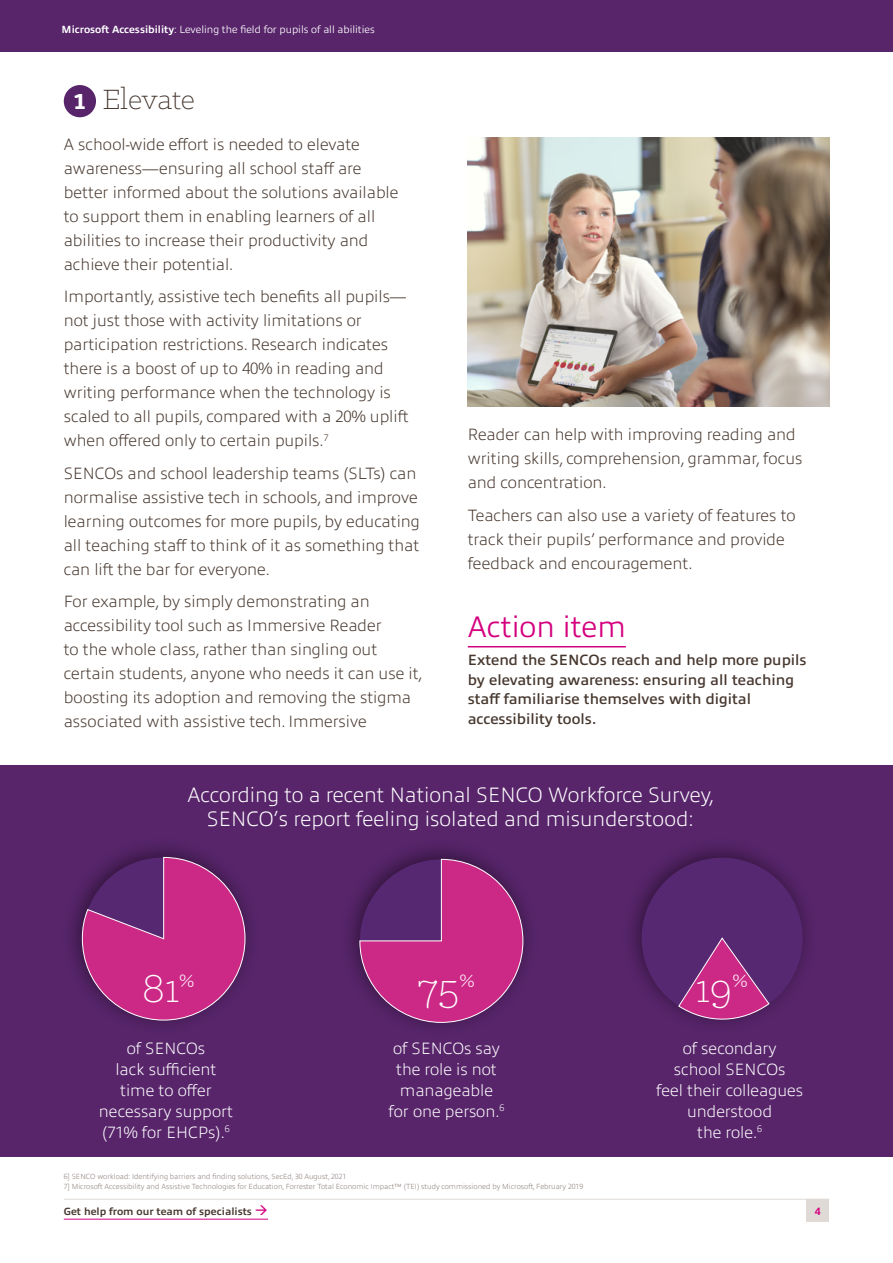
<style>
.page{position:relative;width:893px;height:1263px;background:#fff}
.page>*{position:absolute;margin:0;border:0;box-sizing:border-box;transform-origin:0 0}
.t1{font:300 45px "Klinic Slab";color:#fff}
.t2{font:300 31.5px "Klinic Slab";letter-spacing:-.005em;color:#47382f}
.t3{font:300 30px "Allumi Pro";color:#d4007f}
.t4{font:200 21px/24px "Allumi Pro";color:#fff;text-align:center}
.t5{font:200 16.5px/24px "Allumi Pro";color:#47382f}
.t6{font:200 16.5px/21px "Allumi Pro";color:#fff;text-align:center}
.t7{font:600 15px/19.5px "Allumi Pro";color:#47382f}
.t8{font:300 10.5px "Allumi Pro";color:#fff}
.t9{font:700 10.5px "Allumi Pro";color:#47382f}
.t10{font:700 10.5px "Allumi Pro";color:#d4007f}
.t11{font:200 7.5px/10.5px "Allumi Pro";color:#887c77}
.s1{font-weight:700}
.s2{font-weight:700;color:#fff}
.s3{color:#d4007f}
</style>
<div class="page">
<div style="left:0;top:0;width:893px;height:51px;background:#58256b"></div>
<hr style="left:64px;top:1199px;width:765px;height:1px;background:#dfdad5">
<div style="left:806px;top:1199px;width:23px;height:23px;background:#dfdad5"></div>
<hr style="left:64px;top:1219px;width:204px;height:1px;background:#d4007f">
<div style="left:64px;top:85px;width:32px;height:32px;background:#58256b;border-radius:50%"></div>
<img style="left:468px;top:137px;width:361px;height:270px">
<div style="left:0;top:765px;width:893px;height:392px;background:#58256b"></div>
<div style="left:61px;top:835px;width:200px;height:201px;background:#000;opacity:.47"></div>
<svg style="left:81px;top:856px;width:165px;height:165px"></svg>
<div style="left:339px;top:837px;width:200px;height:201px;background:#000;opacity:.47"></div>
<svg style="left:359px;top:858px;width:165px;height:165px"></svg>
<svg style="left:632px;top:847px;width:175px;height:177px"></svg>
<hr style="left:468px;top:646px;width:158px;height:1px;background:#d4007f">
<p class="t8" style="left:62px;top:21px;width:315px"><span class="s1">Microsoft Accessibility</span>: Leveling the field for pupils of all abilities</p>
<h2 class="t2" style="left:74px;top:79px;width:123px"><span class="s2">1</span> Elevate</h2>
<p class="t5" style="left:64px;top:131px;width:336px">A school-wide effort is needed to elevate awareness—ensuring all school staff are better informed about the solutions available to support them in enabling learners of all abilities to increase their productivity and achieve their potential.</p>
<p class="t5" style="left:64px;top:283px;width:346px">Importantly, assistive tech benefits all pupils— not just those with activity limitations or participation restrictions. Research indicates there is a boost of up to 40% in reading and writing performance when the technology is scaled to all pupils, compared with a 20% uplift when offered only to certain pupils.<sup>7</sup></p>
<p class="t5" style="left:64px;top:460px;width:358px">SENCOs and school leadership teams (SLTs) can normalise assistive tech in schools, and improve learning outcomes for more pupils, by educating all teaching staff to think of it as something that can lift the bar for everyone.</p>
<p class="t5" style="left:64px;top:588px;width:360px">For example, by simply demonstrating an accessibility tool such as Immersive Reader<br>to the whole class, rather than singling out certain students, anyone who needs it can use it, boosting its adoption and removing the stigma associated with assistive tech. Immersive</p>
<p class="t5" style="left:468px;top:421px;width:336px">Reader can help with improving reading and writing skills, comprehension, grammar, focus and concentration.</p>
<p class="t5" style="left:468px;top:502px;width:329px">Teachers can also use a variety of features to track their pupils’ performance and provide feedback and encouragement.</p>
<h3 class="t3" style="left:468px;top:605px;width:160px">Action item</h3>
<p class="t7" style="left:468px;top:649px;width:340px">Extend the SENCOs reach and help more pupils by elevating awareness: ensuring all teaching staff familiarise themselves with digital accessibility tools.</p>
<p class="t4" style="left:187px;top:781px;width:528px">According to a recent National SENCO Workforce Survey,<br>SENCO’s report feeling isolated and misunderstood:</p>
<h1 class="t1" style="left:142px;top:960px;width:54px">81<sup>%</sup></h1>
<h1 class="t1" style="left:417px;top:960px;width:59px">75<sup>%</sup></h1>
<h1 class="t1" style="left:696px;top:960px;width:54px">19<sup>%</sup></h1>
<p class="t6" style="left:99px;top:1036px;width:136px">of SENCOs<br>lack sufficient time to offer necessary support (71% for EHCPs).<sup>6</sup></p>
<p class="t6" style="left:389px;top:1036px;width:117px">of SENCOs say the role is not manageable for one person.<sup>6</sup></p>
<p class="t6" style="left:656px;top:1036px;width:148px">of secondary<br>school SENCOs<br>feel their colleagues understood<br>the role.<sup>6</sup></p>
<p class="t11" style="left:64px;top:1170px;width:521px">6] SENCO workload: Identifying barriers and finding solutions, SecEd, 30 August, 2021<br>7] Microsoft Accessibility and Assistive Technologies for Education, Forrester Total Economic Impact™ (TEI) study commissioned by Microsoft, February 2019</p>
<p class="t9" style="left:64px;top:1203px;width:206px">Get help from our team of specialists <span class="s3">→</span></p>
<p class="t10" style="left:815px;top:1203px;width:7px">4</p>
</div>
